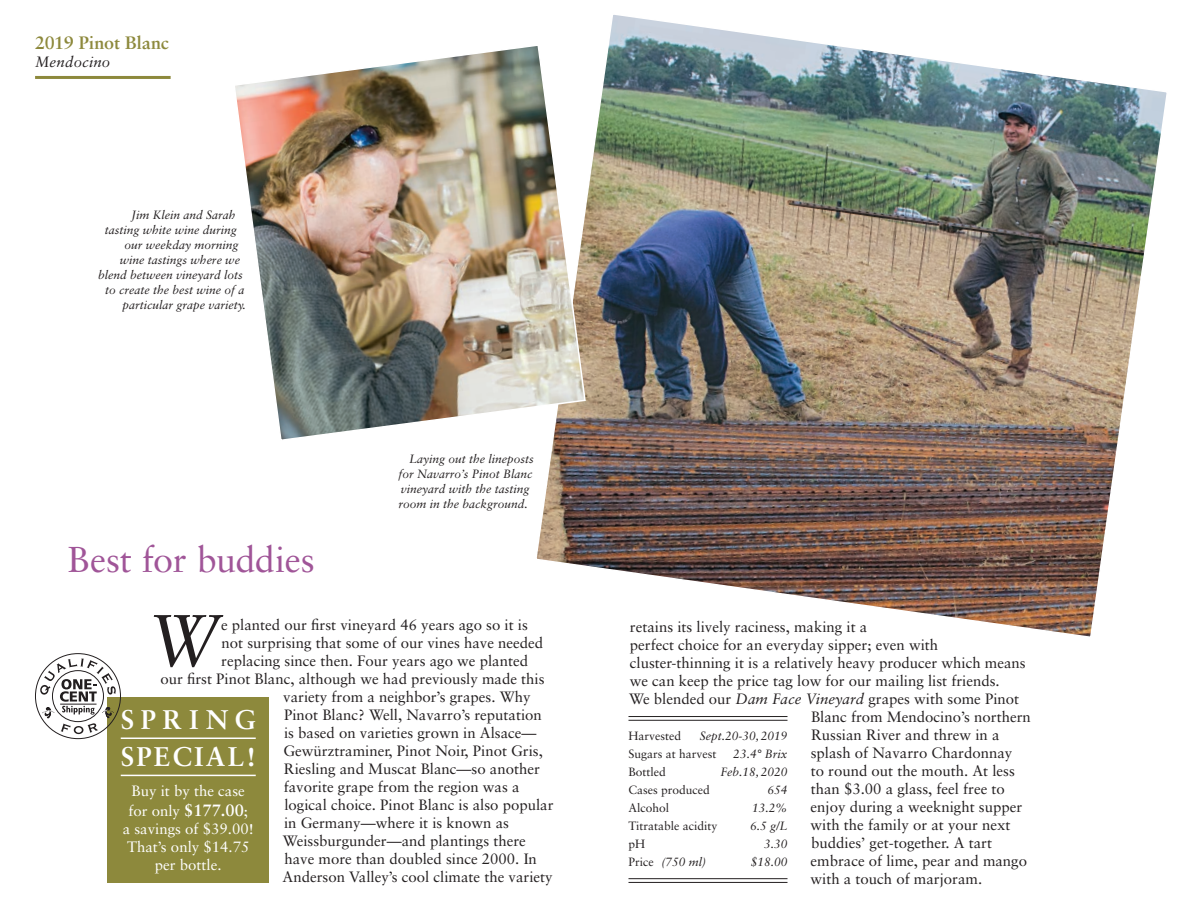
<style>
.page{position:relative;width:1188px;height:918px;background:#fff}
.page>*{position:absolute;margin:0;border:0;box-sizing:border-box;transform-origin:0 0}
.t1{font:italic 73.2px "Sabon";color:#231f20}
.t2{font:36px "Sabon";letter-spacing:-.015em;color:#a05598}
.t3{font:700 27px/37.5px "Sabon";letter-spacing:.085em;color:#fff}
.t4{font:700 18px "Sabon";letter-spacing:-.01em;color:#8d893c}
.t5{font:15px "Sabon";color:#231f20}
.t6{font:15px/18px "Sabon";color:#fff}
.t7{font:italic 15px "Sabon";letter-spacing:.015em;color:#231f20}
.t8{font:italic 12px/15px "Sabon";color:#231f20}
.t9{font:12px "Sabon";color:#231f20}
.s1{font-weight:700;font-size:16.5px}
.s2{font-style:italic}
.s3{font-style:normal}
</style>
<div class="page">
<hr style="left:35px;top:76px;width:136px;height:3px;background:#8d893c">
<div style="left:107px;top:697px;width:162px;height:186px;background:#8d893c"></div>
<hr style="left:121px;top:738px;width:135px;height:1px;background:#fff">
<hr style="left:121px;top:775px;width:135px;height:1px;background:#fff">
<svg style="left:35px;top:653px;width:86px;height:86px"></svg>
<img style="left:536px;top:15px;width:631px;height:622px">
<img style="left:235px;top:43px;width:352px;height:399px">
<hr style="left:628px;top:716px;width:160px;height:1px;background:#231f20">
<hr style="left:628px;top:720px;width:160px;height:1px;background:#231f20">
<hr style="left:628px;top:878px;width:160px;height:1px;background:#231f20">
<hr style="left:628px;top:882px;width:160px;height:1px;background:#231f20">
<p class="t4" style="left:35px;top:32px;width:135px">2019 Pinot Blanc</p>
<p class="t7" style="left:35px;top:53px;width:77px">Mendocino</p>
<p class="t8" style="left:131px;top:207px;width:106px">Jim Klein and Sarah</p>
<p class="t8" style="left:105px;top:222px;width:134px">tasting white wine during</p>
<p class="t8" style="left:124px;top:237px;width:116px">our weekday morning</p>
<p class="t8" style="left:120px;top:252px;width:122px">wine tastings where we</p>
<p class="t8" style="left:98px;top:267px;width:146px">blend between vineyard lots</p>
<p class="t8" style="left:105px;top:282px;width:141px">to create the best wine of a</p>
<p class="t8" style="left:122px;top:297px;width:125px">particular grape variety.</p>
<h2 class="t2" style="left:68px;top:538px;width:249px">Best for buddies</h2>
<p class="t8" style="left:399px;top:451px;width:137px;text-indent:11px">Laying out the lineposts for Navarro’s Pinot Blanc vineyard with the tasting room in the background.</p>
<h1 class="t1" style="left:146px;top:598px;width:75px">W</h1>
<p class="t5" style="left:221px;top:616px;width:308px">e planted our first vineyard 46 years ago so it is</p>
<p class="t5" style="left:222px;top:634px;width:323px">not surprising that some of our vines have needed</p>
<p class="t5" style="left:221px;top:652px;width:308px">replacing since then. Four years ago we planted</p>
<p class="t5" style="left:160px;top:670px;width:386px">our first Pinot Blanc, although we had previously made this</p>
<p class="t5" style="left:283px;top:688px;width:249px">variety from a neighbor’s grapes. Why</p>
<p class="t5" style="left:284px;top:706px;width:259px">Pinot Blanc? Well, Navarro’s reputation</p>
<p class="t5" style="left:284px;top:724px;width:254px">is based on varieties grown in Alsace—</p>
<p class="t5" style="left:284px;top:742px;width:261px">Gewürztraminer, Pinot Noir, Pinot Gris,</p>
<p class="t5" style="left:284px;top:760px;width:257px">Riesling and Muscat Blanc—so another</p>
<p class="t5" style="left:284px;top:778px;width:237px">favorite grape from the region was a</p>
<p class="t5" style="left:284px;top:796px;width:271px">logical choice. Pinot Blanc is also popular</p>
<p class="t5" style="left:284px;top:814px;width:227px">in Germany—where it is known as</p>
<p class="t5" style="left:283px;top:832px;width:245px">Weissburgunder—and plantings there</p>
<p class="t5" style="left:284px;top:850px;width:254px">have more than doubled since 2000. In</p>
<p class="t5" style="left:283px;top:868px;width:272px">Anderson Valley’s cool climate the variety</p>
<h3 class="t3" style="left:121px;top:700px;width:137px">SPRING<br>SPECIAL!</h3>
<p class="t6" style="left:128px;top:781px;width:121px;line-height:19.8px">Buy it by the case for only <span class="s1">$177.00</span>;</p>
<p class="t6" style="left:123px;top:819px;width:132px;text-align:center">a savings of $39.00!<br>That’s only $14.75 per bottle.</p>
<p class="t5" style="left:630px;top:618px;width:239px">retains its lively raciness, making it a</p>
<p class="t5" style="left:630px;top:636px;width:310px">perfect choice for an everyday sipper; even with</p>
<p class="t5" style="left:630px;top:654px;width:397px">cluster-thinning it is a relatively heavy producer which means</p>
<p class="t5" style="left:630px;top:672px;width:372px">we can keep the price tag low for our mailing list friends.</p>
<p class="t5" style="left:629px;top:690px;width:392px">We blended our <span class="s2">Dam Face Vineyard</span> grapes with some Pinot</p>
<p class="t5" style="left:811px;top:708px;width:221px">Blanc from Mendocino’s northern</p>
<p class="t5" style="left:811px;top:726px;width:190px">Russian River and threw in a</p>
<p class="t5" style="left:811px;top:744px;width:203px">splash of Navarro Chardonnay</p>
<p class="t5" style="left:811px;top:762px;width:206px">to round out the mouth. At less</p>
<p class="t5" style="left:811px;top:780px;width:196px">than $3.00 a glass, feel free to</p>
<p class="t5" style="left:811px;top:798px;width:213px">enjoy during a weeknight supper</p>
<p class="t5" style="left:811px;top:816px;width:202px">with the family or at your next</p>
<p class="t5" style="left:811px;top:834px;width:182px">buddies’ get-together. A tart</p>
<p class="t5" style="left:811px;top:852px;width:218px">embrace of lime, pear and mango</p>
<p class="t5" style="left:811px;top:870px;width:173px">with a touch of marjoram.</p>
<p class="t9" style="left:628px;top:729px;width:54px">Harvested</p>
<p class="t8" style="left:700px;top:729px;width:89px">Sept.20-30, 2019</p>
<p class="t9" style="left:628px;top:747px;width:90px">Sugars at harvest</p>
<p class="t8" style="left:733px;top:747px;width:56px">23.4° Brix</p>
<p class="t9" style="left:628px;top:765px;width:39px">Bottled</p>
<p class="t8" style="left:721px;top:765px;width:68px">Feb.18, 2020</p>
<p class="t9" style="left:628px;top:783px;width:83px">Cases produced</p>
<p class="t8" style="left:767px;top:783px;width:22px">654</p>
<p class="t9" style="left:628px;top:801px;width:42px">Alcohol</p>
<p class="t8" style="left:752px;top:801px;width:37px">13.2%</p>
<p class="t9" style="left:628px;top:819px;width:90px">Titratable acidity</p>
<p class="t8" style="left:750px;top:819px;width:39px">6.5 g/L</p>
<p class="t9" style="left:628px;top:837px;width:18px">pH</p>
<p class="t8" style="left:764px;top:837px;width:25px">3.30</p>
<p class="t8" style="left:628px;top:855px;width:79px"><span class="s3">Price</span> (750 ml)</p>
<p class="t8" style="left:751px;top:855px;width:38px">$18.00</p>
</div>
